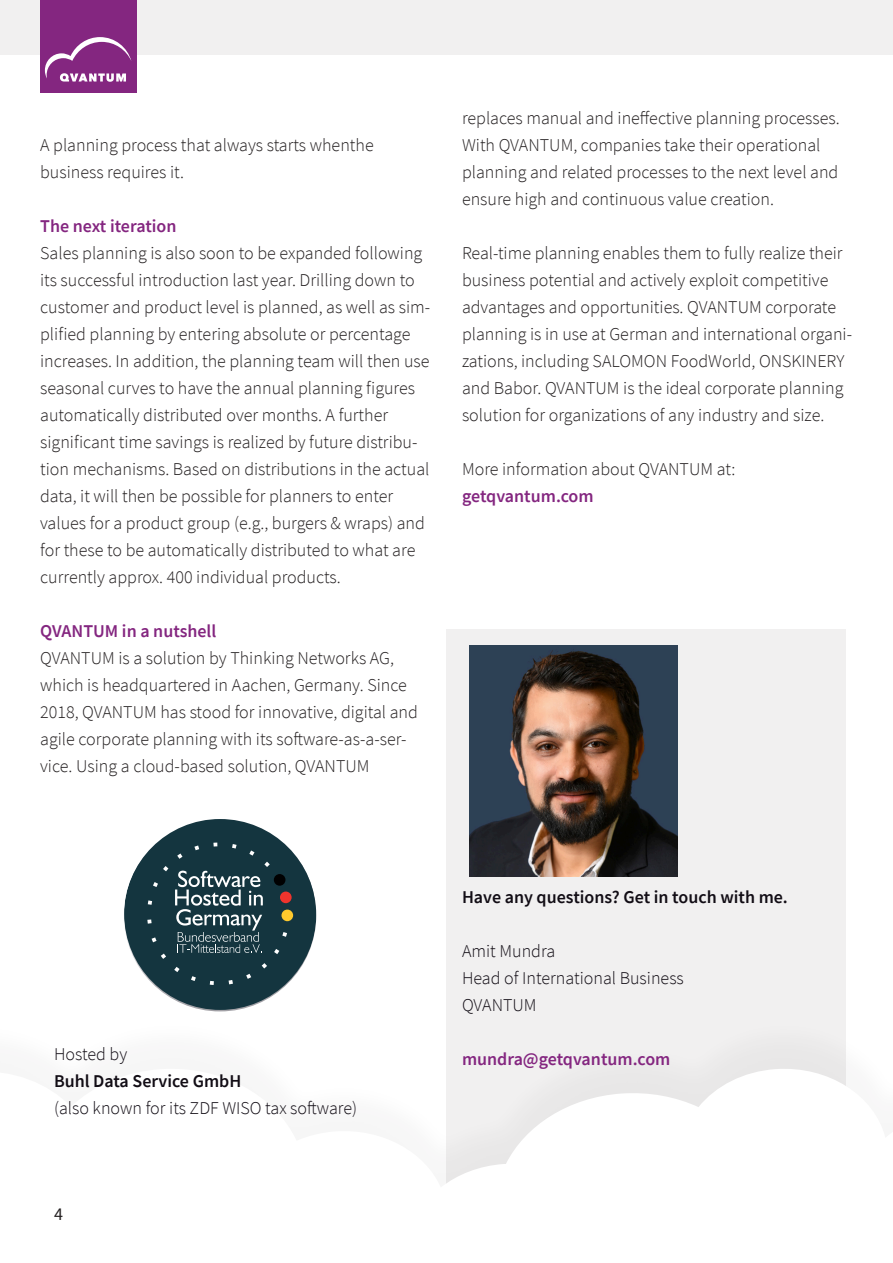
<style>
.page{position:relative;width:893px;height:1263px;background:#fff}
.page>*{position:absolute;margin:0;border:0;box-sizing:border-box;transform-origin:0 0}
.Standard-Fließtext{font:300 18px/27px "Source Sans Pro";color:#231f20}
.Standard-Fließtext-2{font:300 18px/27px "Source Sans Pro";color:#120d15}
.Standard-Fließtext-3{font:600 18px "Source Sans Pro";color:#842680}
.Standard-Fließtext-4{font:600 18px "Source Sans Pro";color:#120d15}
.t1{font:18px "Source Sans Pro";color:#231f20}
</style>
<div class="page">
<div style="left:446px;top:629px;width:400px;height:632px;background:#f0efef"></div>
<svg style="left:124px;top:819px;width:192px;height:191px"></svg>
<div style="left:280px;top:891px;width:12px;height:12px;background:#ee342d;border-radius:50%"></div>
<div style="left:281px;top:909px;width:12px;height:12px;background:#fec92d;border-radius:50%"></div>
<div style="left:274px;top:874px;width:11px;height:12px;background:#000001;border-radius:50%"></div>
<div style="left:0;top:1018px;width:893px;height:245px;background:#231f20;opacity:.04"></div>
<svg style="left:0;top:1065px;width:893px;height:198px"></svg>
<div style="left:0;top:0;width:893px;height:54px;background:#f0efef"></div>
<div style="left:40px;top:0;width:97px;height:93px;background:#842680"></div>
<svg style="left:45px;top:37px;width:86px;height:45px"></svg>
<img style="left:470px;top:646px;width:208px;height:230px">
<p class="Standard-Fließtext" style="left:40px;top:132px;width:335px">A planning process that always starts whenthe</p>
<p class="Standard-Fließtext" style="left:40px;top:159px;width:145px">business requires it.</p>
<p class="Standard-Fließtext-3" style="left:40px;top:214px;width:138px">The next iteration</p>
<p class="Standard-Fließtext" style="left:40px;top:240px;width:384px">Sales planning is also soon to be expanded following</p>
<p class="Standard-Fließtext" style="left:40px;top:267px;width:392px">its successful introduction last year. Drilling down to customer and product level is planned, as well as sim&shy;plified planning by entering absolute or percentage increases. In addition, the planning team will then use seasonal curves to have the annual planning figures automatically distributed over months. A further significant time savings is realized by future distribu&shy;tion mechanisms. Based on distributions in the actual data, it will then be possible for planners to enter values for a product group (e.g., burgers &amp; wraps) and for these to be automatically distributed to what are currently approx. 400 individual products.</p>
<p class="Standard-Fließtext-3" style="left:40px;top:619px;width:178px">QVANTUM in a nutshell</p>
<p class="Standard-Fließtext" style="left:40px;top:645px;width:379px">QVANTUM is a solution by Thinking Networks AG, which is headquartered in Aachen, Germany. Since 2018, QVANTUM has stood for innovative, digital and agile corporate planning with its software-as-a-ser&shy;vice. Using a cloud-based solution, QVANTUM</p>
<p class="Standard-Fließtext" style="left:462px;top:105px;width:379px">replaces manual and ineffective planning processes.<br>With QVANTUM, companies take their operational planning and related processes to the next level and ensure high and continuous value creation.</p>
<p class="Standard-Fließtext" style="left:462px;top:240px;width:392px">Real-time planning enables them to fully realize their business potential and actively exploit competitive advantages and opportunities. QVANTUM corporate planning is in use at German and international organi&shy;zations, including SALOMON FoodWorld, ONSKINERY and Babor. QVANTUM is the ideal corporate planning solution for organizations of any industry and size.</p>
<p class="Standard-Fließtext" style="left:462px;top:456px;width:275px">More information about QVANTUM at:</p>
<p class="Standard-Fließtext-3" style="left:462px;top:484px;width:133px">getqvantum.com</p>
<p class="Standard-Fließtext-4" style="left:462px;top:885px;width:327px">Have any questions? Get in touch with me.</p>
<p class="Standard-Fließtext-2" style="left:462px;top:937px;width:95px">Amit Mundra</p>
<p class="Standard-Fließtext-2" style="left:462px;top:964px;width:223px">Head of International Business<br>QVANTUM</p>
<p class="Standard-Fließtext-2" style="left:54px;top:1040px;width:75px">Hosted by</p>
<p class="Standard-Fließtext-3" style="left:462px;top:1047px;width:210px">mundra@getqvantum.com</p>
<p class="Standard-Fließtext-4" style="left:54px;top:1069px;width:189px">Buhl Data Service GmbH</p>
<p class="Standard-Fließtext-2" style="left:54px;top:1094px;width:305px">(also known for its ZDF WISO tax software)</p>
<p class="t1" style="left:54px;top:1202px;width:10px">4</p>
</div>
